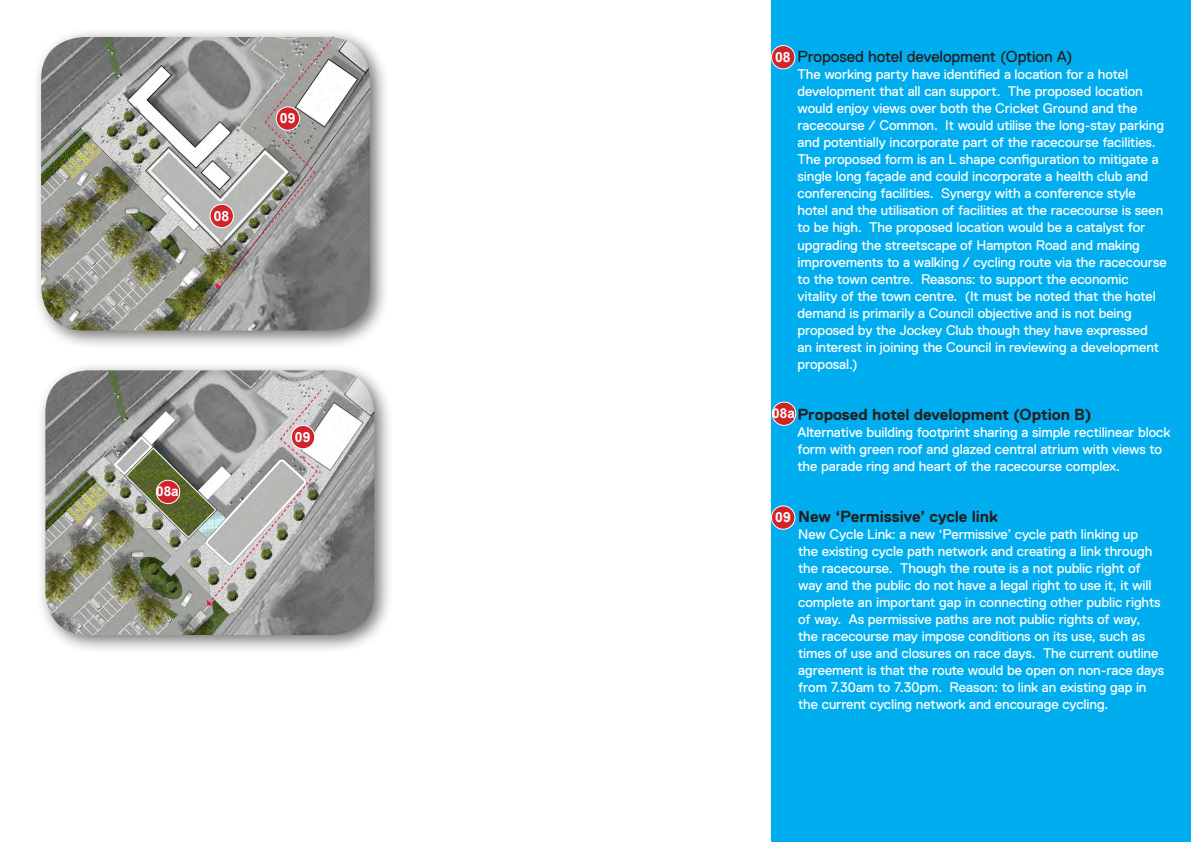
<style>
.page{position:relative;width:1191px;height:842px;background:#fff}
.page>*{position:absolute;margin:0;border:0;box-sizing:border-box;transform-origin:0 0}
._10_Plincke_STANDFIR{font:700 16px "Replica Std";letter-spacing:-.005em;color:#231f20}
._10_Plincke_STANDFIR-2{font:16px "Replica Std";letter-spacing:-.005em;color:#231f20}
._13_Plincke_COVER_TI{font:14px/17px "Replica Std";letter-spacing:-.005em;color:#fff}
._10_Plincke_STANDFIR-3{font:14px/17px "Replica Std";letter-spacing:-.005em;color:#fff}
.t1{font:700 14px "Arial";letter-spacing:.005em;color:#fff}
.t2{font:700 13.5px "Arial";color:#fff}
</style>
<div class="page">
<div style="left:771px;top:0;width:420px;height:842px;background:#00aeef"></div>
<div style="left:32px;top:28px;width:357px;height:322px;background:#231f20;opacity:.63"></div>
<img style="left:41px;top:37px;width:329px;height:293px">
<div style="left:36px;top:361px;width:357px;height:293px;background:#231f20;opacity:.63"></div>
<img style="left:45px;top:370px;width:329px;height:265px">
<div style="left:771px;top:46px;width:24px;height:23px;background:#d1232a;border-radius:50%"></div>
<div style="left:771px;top:45px;width:24px;height:24px;border:1px solid #fff;border-radius:50%"></div>
<div style="left:771px;top:506px;width:24px;height:23px;background:#d1232a;border-radius:50%"></div>
<div style="left:771px;top:506px;width:24px;height:23px;border:1px solid #fff;border-radius:50%"></div>
<svg style="left:210px;top:204px;width:23px;height:24px"></svg>
<div style="left:210px;top:204px;width:24px;height:24px;border:1px solid #fff;border-radius:50%"></div>
<div style="left:156px;top:480px;width:24px;height:24px;background:#d1232a;border-radius:50%"></div>
<div style="left:156px;top:480px;width:24px;height:24px;border:1px solid #fff;border-radius:50%"></div>
<div style="left:772px;top:402px;width:24px;height:23px;background:#d1232a;border-radius:50%"></div>
<div style="left:772px;top:402px;width:24px;height:24px;border:1px solid #fff;border-radius:50%"></div>
<svg style="left:207px;top:389px;width:116px;height:217px"></svg>
<svg style="left:216px;top:36px;width:118px;height:253px"></svg>
<p class="t1" style="left:214px;top:206px;width:17px">08</p>
<p class="t1" style="left:280px;top:109px;width:17px">09</p>
<p class="t2" style="left:156px;top:482px;width:24px">08a</p>
<p class="t1" style="left:295px;top:428px;width:17px">09</p>
<p class="_10_Plincke_STANDFIR-2" style="left:797px;top:48px;width:276px">Proposed hotel development (Option A)</p>
<p class="_13_Plincke_COVER_TI" style="left:797px;top:66px;width:371px">The working party have identified a location for a hotel development that all can support. The proposed location would enjoy views over both the Cricket Ground and the racecourse / Common. It would utilise the long-stay parking and potentially incorporate part of the racecourse facilities.<br>The proposed form is an L shape configuration to mitigate a single long façade and could incorporate a health club and conferencing facilities. Synergy with a conference style hotel and the utilisation of facilities at the racecourse is seen to be high. The proposed location would be a catalyst for upgrading the streetscape of Hampton Road and making improvements to a walking / cycling route via the racecourse to the town centre. Reasons: to support the economic vitality of the town centre. (It must be noted that the hotel demand is primarily a Council objective and is not being proposed by the Jockey Club though they have expressed<br>an interest in joining the Council in reviewing a development proposal.)</p>
<p class="_10_Plincke_STANDFIR" style="left:797px;top:405px;width:295px">Proposed hotel development (Option B)</p>
<p class="_13_Plincke_COVER_TI" style="left:797px;top:423px;width:374px">Alternative building footprint sharing a simple rectilinear block form with green roof and glazed central atrium with views to the parade ring and heart of the racecourse complex.</p>
<p class="_10_Plincke_STANDFIR" style="left:798px;top:507px;width:201px">New ‘Permissive’ cycle link</p>
<p class="_10_Plincke_STANDFIR-3" style="left:798px;top:525px;width:368px">New Cycle Link: a new ‘Permissive’ cycle path linking up<br>the existing cycle path network and creating a link through the racecourse. Though the route is a not public right of way and the public do not have a legal right to use it, it will complete an important gap in connecting other public rights of way. As permissive paths are not public rights of way,<br>the racecourse may impose conditions on its use, such as times of use and closures on race days. The current outline agreement is that the route would be open on non-race days from 7.30am to 7.30pm. Reason: to link an existing gap in the current cycling network and encourage cycling.</p>
<p class="t1" style="left:775px;top:48px;width:17px">08</p>
<p class="t2" style="left:772px;top:404px;width:24px">08a</p>
<p class="t1" style="left:775px;top:508px;width:17px">09</p>
</div>
